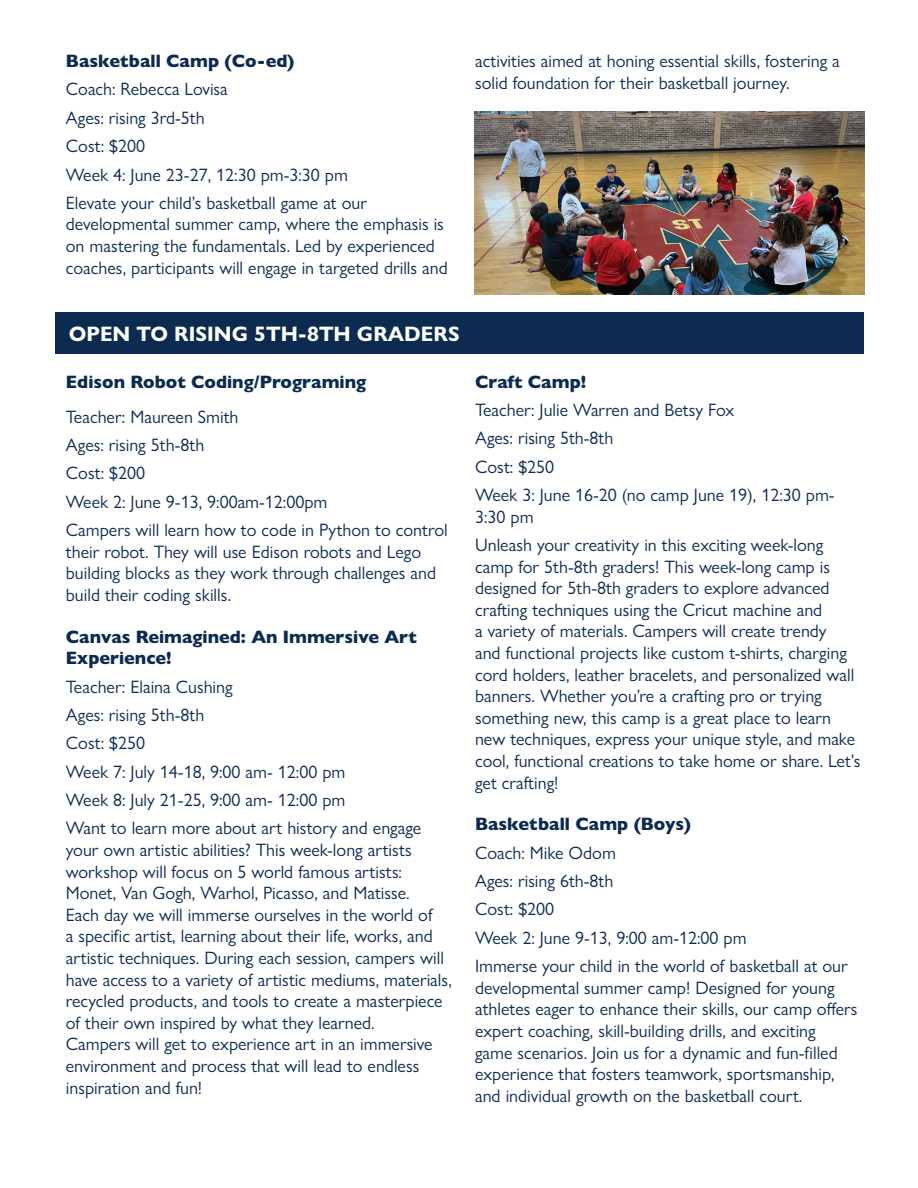
<style>
.page{position:relative;width:918px;height:1188px;background:#fff}
.page>*{position:absolute;margin:0;border:0;box-sizing:border-box;transform-origin:0 0}
.t1{font:700 21px "Gill Sans Nova";color:#fff}
.t2{font:18px/21.6px "Gill Sans Nova";color:#0d2b51}
.t3{font:800 18px/21.6px "Gill Sans Nova";color:#0d2b51}
</style>
<div class="page">
<div style="left:56px;top:313px;width:808px;height:41px;background:#0d2b51"></div>
<img style="left:474px;top:112px;width:391px;height:183px">
<p class="t3" style="left:66px;top:50px;width:230px">Basketball Camp (Co-ed)</p>
<p class="t2" style="left:66px;top:75px;width:303px;line-height:28.3px">Coach: Rebecca Lovisa<br>Ages: rising 3rd-5th<br>Cost: $200<br>Week 4: June 23-27, 12:30 pm-3:30 pm<br>Elevate your child’s basketball game at our</p>
<p class="t2" style="left:66px;top:213px;width:383px">developmental summer camp, where the emphasis is on mastering the fundamentals. Led by experienced coaches, participants will engage in targeted drills and</p>
<p class="t2" style="left:475px;top:50px;width:366px">activities aimed at honing essential skills, fostering a solid foundation for their basketball journey.</p>
<p class="t1" style="left:69px;top:321px;width:392px">OPEN TO RISING 5TH-8TH GRADERS</p>
<p class="t3" style="left:66px;top:371px;width:302px">Edison Robot Coding/Programing</p>
<p class="t2" style="left:66px;top:402px;width:383px;line-height:28.3px">Teacher: Maureen Smith<br>Ages: rising 5th-8th<br>Cost: $200<br>Week 2: June 9-13, 9:00am-12:00pm<br>Campers will learn how to code in Python to control</p>
<p class="t2" style="left:66px;top:541px;width:372px">their robot. They will use Edison robots and Lego building blocks as they work through challenges and build their coding skills.</p>
<p class="t3" style="left:66px;top:626px;width:353px">Canvas Reimagined: An Immersive Art<br>Experience!</p>
<p class="t2" style="left:66px;top:672px;width:357px;line-height:28.3px">Teacher: Elaina Cushing<br>Ages: rising 5th-8th<br>Cost: $250<br>Week 7: July 14-18, 9:00 am- 12:00 pm<br>Week 8: July 21-25, 9:00 am- 12:00 pm<br>Want to learn more about art history and engage</p>
<p class="t2" style="left:66px;top:839px;width:388px">your own artistic abilities? This week-long artists workshop will focus on 5 world famous artists:<br>Monet, Van Gogh, Warhol, Picasso, and Matisse.<br>Each day we will immerse ourselves in the world of<br>a specific artist, learning about their life, works, and artistic techniques. During each session, campers will have access to a variety of artistic mediums, materials, recycled products, and tools to create a masterpiece of their own inspired by what they learned.<br>Campers will get to experience art in an immersive environment and process that will lead to endless inspiration and fun!</p>
<p class="t3" style="left:475px;top:371px;width:113px">Craft Camp!</p>
<p class="t2" style="left:475px;top:396px;width:361px;line-height:28.3px">Teacher: Julie Warren and Betsy Fox<br>Ages: rising 5th-8th<br>Cost: $250<br>Week 3: June 16-20 (no camp June 19), 12:30 pm-</p>
<p class="t2" style="left:475px;top:502px;width:350px;line-height:28.3px">3:30 pm<br>Unleash your creativity in this exciting week-long</p>
<p class="t2" style="left:475px;top:556px;width:387px">camp for 5th-8th graders! This week-long camp is designed for 5th-8th graders to explore advanced crafting techniques using the Cricut machine and<br>a variety of materials. Campers will create trendy<br>and functional projects like custom t-shirts, charging cord holders, leather bracelets, and personalized wall banners. Whether you’re a crafting pro or trying something new, this camp is a great place to learn new techniques, express your unique style, and make cool, functional creations to take home or share. Let’s get crafting!</p>
<p class="t3" style="left:475px;top:814px;width:218px">Basketball Camp (Boys)</p>
<p class="t2" style="left:475px;top:838px;width:374px;line-height:28.3px">Coach: Mike Odom<br>Ages: rising 6th-8th<br>Cost: $200<br>Week 2: June 9-13, 9:00 am-12:00 pm<br>Immerse your child in the world of basketball at our</p>
<p class="t2" style="left:475px;top:977px;width:384px">developmental summer camp! Designed for young athletes eager to enhance their skills, our camp offers expert coaching, skill-building drills, and exciting game scenarios. Join us for a dynamic and fun-filled experience that fosters teamwork, sportsmanship, and individual growth on the basketball court.</p>
</div>
